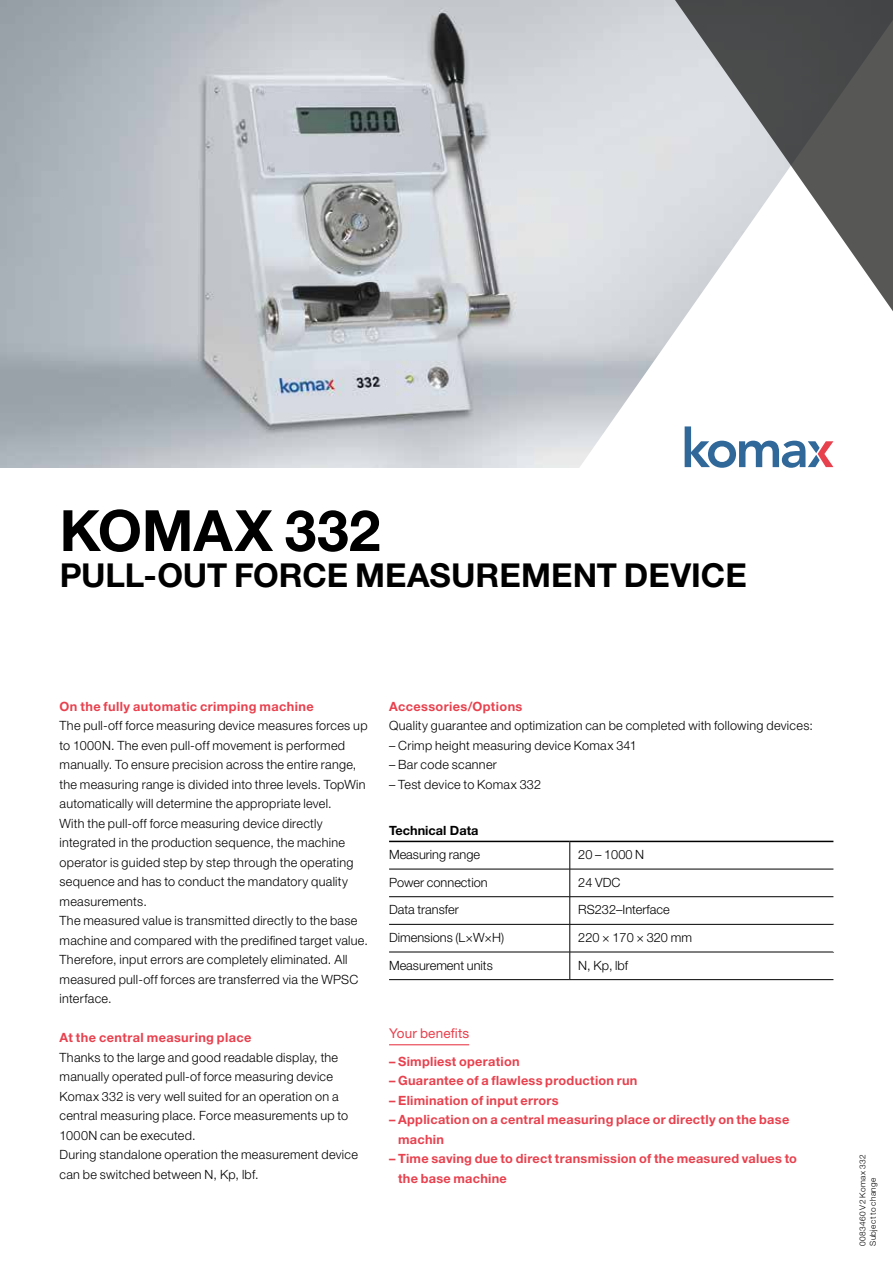
<style>
.page{position:relative;width:893px;height:1263px;background:#fff}
.page>*{position:absolute;margin:0;border:0;box-sizing:border-box;transform-origin:0 0}
.t1{font:700 57px "Helvetica Neue LT Std";color:#000}
.t2{font:700 33px "Helvetica Neue LT Std";color:#000}
.t3{font:13.5px "Helvetica Neue LT Std";letter-spacing:.015em;color:#e8414e}
.t4{font:300 12.75px/19.5px "Helvetica Neue LT Std";letter-spacing:.02em;color:#000}
.t5{font:700 12.75px/19.5px "Helvetica Neue LT Std";letter-spacing:.025em;color:#e8414e}
.t6{font:300 12.75px "Helvetica Neue LT Std";color:#000}
.t7{font:700 12.75px "Helvetica Neue LT Std";color:#000}
.t8{font:300 8.25px/10.5px "Helvetica Neue LT Std";letter-spacing:.045em;color:#000}
</style>
<div class="page">
<img style="left:0;top:0;width:659px;height:468px">
<svg style="left:565px;top:20px;width:269px;height:448px"></svg>
<svg style="left:659px;top:0;width:234px;height:363px"></svg>
<svg style="left:685px;top:426px;width:148px;height:42px"></svg>
<hr style="left:389px;top:1044px;width:80px;height:1px;background:#e8414e">
<hr style="left:389px;top:979px;width:181px;height:1px;background:#000">
<hr style="left:570px;top:979px;width:263px;height:1px;background:#000">
<hr style="left:389px;top:841px;width:181px;height:1px;background:#000">
<hr style="left:570px;top:841px;width:263px;height:1px;background:#000">
<svg style="left:389px;top:842px;width:445px;height:137px"></svg>
<h1 class="t1" style="left:60px;top:495px;width:322px">KOMAX 332</h1>
<h2 class="t2" style="left:60px;top:555px;width:689px">PULL-OUT FORCE MEASUREMENT DEVICE</h2>
<p class="t5" style="left:60px;top:696px;width:256px">On the fully automatic crimping machine</p>
<p class="t4" style="left:60px;top:716px;width:310px">The pull-off force measuring device measures forces up to 1000N. The even pull-off movement is performed manually. To ensure precision across the entire range, the measuring range is divided into three levels. TopWin automatically will determine the appropriate level.<br>With the pull-off force measuring device directly integrated in the production sequence, the machine operator is guided step by step through the operating sequence and has to conduct the mandatory quality measurements.<br>The measured value is transmitted directly to the base machine and compared with the predifined target value.<br>Therefore, input errors are completely eliminated. All measured pull-off forces are transferred via the WPSC interface.</p>
<p class="t5" style="left:60px;top:1028px;width:193px">At the central measuring place</p>
<p class="t4" style="left:60px;top:1047px;width:300px">Thanks to the large and good readable display, the manually operated pull-of force measuring device Komax 332 is very well suited for an operation on a central measuring place. Force measurements up to 1000N can be executed.<br>During standalone operation the measurement device can be switched between N, Kp, lbf.</p>
<p class="t5" style="left:389px;top:696px;width:135px">Accessories/Options</p>
<p class="t4" style="left:389px;top:716px;width:425px">Quality guarantee and optimization can be completed with following devices:</p>
<p class="t4" style="left:389px;top:735px;width:249px">– Crimp height measuring device Komax 341</p>
<p class="t4" style="left:389px;top:755px;width:109px">– Bar code scanner</p>
<p class="t4" style="left:389px;top:774px;width:153px">– Test device to Komax 332</p>
<p class="t7" style="left:389px;top:822px;width:91px">Technical Data</p>
<p class="t6" style="left:389px;top:847px;width:92px">Measuring range</p>
<p class="t4" style="left:578px;top:844px;width:67px">20 – 1000 N</p>
<p class="t6" style="left:389px;top:874px;width:100px">Power connection</p>
<p class="t4" style="left:578px;top:872px;width:44px">24 VDC</p>
<p class="t6" style="left:389px;top:902px;width:71px">Data transfer</p>
<p class="t6" style="left:578px;top:902px;width:93px">RS232–Interface</p>
<p class="t6" style="left:389px;top:930px;width:117px">Dimensions (L×W×H)</p>
<p class="t6" style="left:578px;top:930px;width:115px">220 × 170 × 320 mm</p>
<p class="t6" style="left:389px;top:957px;width:105px">Measurement units</p>
<p class="t4" style="left:578px;top:955px;width:51px">N, Kp, lbf</p>
<p class="t3" style="left:389px;top:1025px;width:82px">Your benefits</p>
<p class="t5" style="left:389px;top:1051px;width:132px">– Simpliest operation</p>
<p class="t5" style="left:389px;top:1071px;width:250px">– Guarantee of a flawless production run</p>
<p class="t5" style="left:389px;top:1090px;width:171px">– Elimination of input errors</p>
<p class="t5" style="left:398px;top:1110px;width:393px;text-indent:-9px">– Application on a central measuring place or directly on the base machin</p>
<p class="t5" style="left:398px;top:1149px;width:400px;text-indent:-9px">– Time saving due to direct transmission of the measured values to the base machine</p>
<p class="t8" style="left:857px;top:1246px;width:93px;rotate:-90deg">0083460 V2 Komax 332<br>Subject to change</p>
</div>
